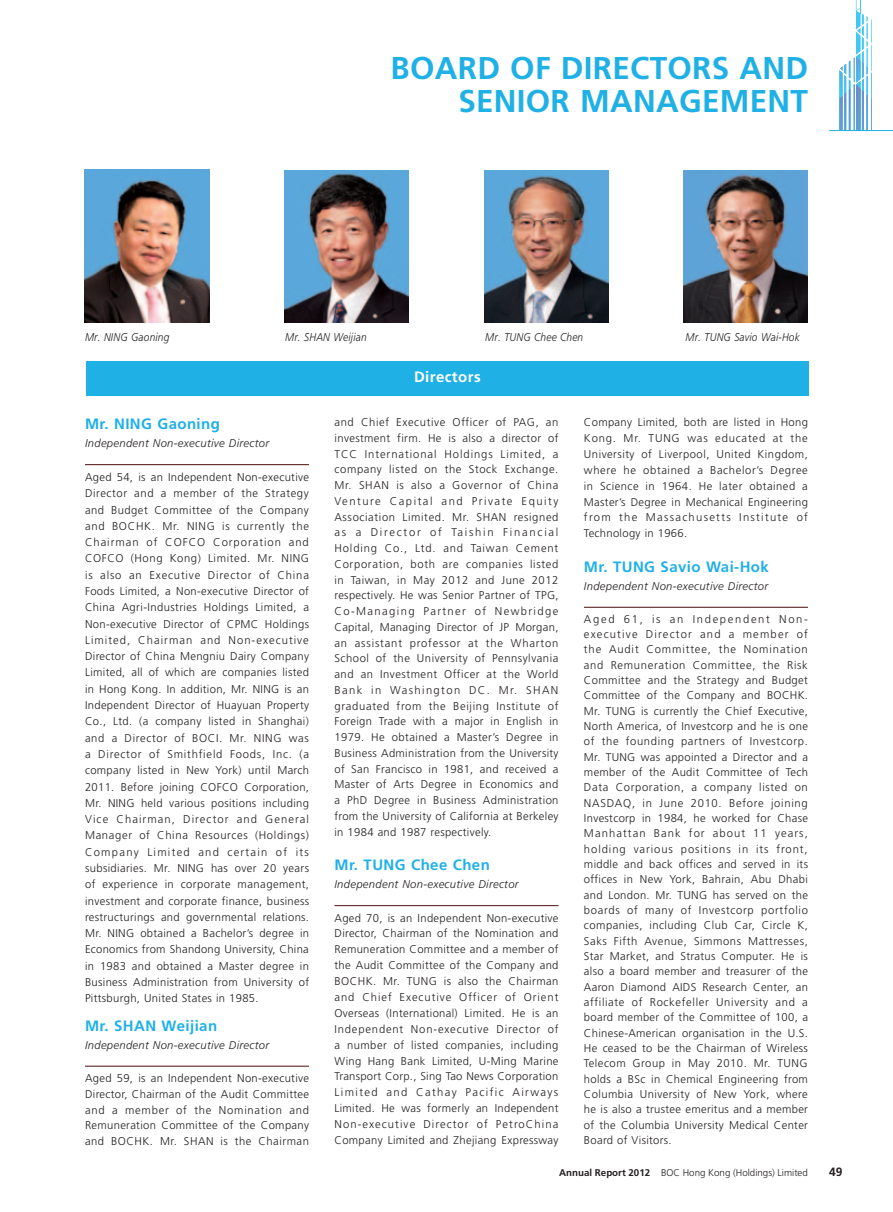
<style>
.page{position:relative;width:893px;height:1212px;background:#fff}
.page>*{position:absolute;margin:0;border:0;box-sizing:border-box;transform-origin:0 0}
.t1{font:700 31.5px/33px "Frutiger LT Std";letter-spacing:.01em;color:#1fb0e6;text-align:right}
.t2{font:700 15px "Frutiger LT Std";letter-spacing:.03em;color:#1fb0e6}
.t3{font:700 15px "Frutiger LT Std";letter-spacing:.03em;color:#fff}
.t4{font:700 12px "Frutiger LT Std";color:#231f20}
.t5{font:300 11.25px/15.3px "Frutiger LT Std";letter-spacing:.03em;color:#231f20;text-align:justify}
.t6{font:italic 300 11.25px "Frutiger LT Std";letter-spacing:.03em;color:#231f20}
.t7{font:italic 300 11.25px "Frutiger LT Std";letter-spacing:.03em;color:#231f20;scale:.9 1}
.t8{font:300 9.75px "Frutiger LT Std";color:#231f20}
.s1{font-weight:700}
</style>
<div class="page">
<svg style="left:839px;top:0;width:33px;height:130px"></svg>
<hr style="left:829px;top:130px;width:64px;height:1px;background:#1fb0e6">
<div style="left:86px;top:361px;width:723px;height:34px;background:#1fb0e6"></div>
<hr style="left:85px;top:464px;width:224px;height:1px;background:#673434">
<hr style="left:85px;top:1065px;width:224px;height:2px;background:#673434">
<hr style="left:334px;top:905px;width:224px;height:1px;background:#673434">
<hr style="left:584px;top:607px;width:224px;height:1px;background:#673434">
<img style="left:85px;top:170px;width:124px;height:152px">
<img style="left:284px;top:170px;width:125px;height:152px">
<img style="left:484px;top:170px;width:124px;height:152px">
<img style="left:684px;top:170px;width:124px;height:152px">
<h1 class="t1" style="left:391px;top:52px;width:419px">Board of Directors and<br>Senior Managem ent</h1>
<p class="t7" style="left:85px;top:331px;width:95px">Mr. NING Gaoning</p>
<p class="t7" style="left:285px;top:331px;width:92px">Mr. SHAN Weijian</p>
<p class="t7" style="left:485px;top:331px;width:110px">Mr. TUNG Chee Chen</p>
<p class="t7" style="left:685px;top:331px;width:129px">Mr. TUNG Savio Wai-Hok</p>
<h2 class="t3" style="left:414px;top:368px;width:68px">Directors</h2>
<h2 class="t2" style="left:85px;top:415px;width:39px">Mr. NIN</h2>
<h2 class="t2" style="left:141px;top:415px;width:80px">G Gaoning</h2>
<p class="t6" style="left:85px;top:437px;width:186px">Independent Non-executive Director</p>
<p class="t5" style="left:85px;top:469px;width:226px;line-height:16.4px">Aged 54, is an Independent Non-executive Director and a member of the Strategy and Budget Committee of the Company and BOCHK. Mr. NING is currently the Chairman of COFCO Corporation and COFCO (Hong Kong) Limited. Mr. NING is also an Executive Director of China Foods Limited, a Non-executive Director of China Agri-Industries Holdings Limited, a Non-executive Director of CPMC Holdings Limited, Chairman and Non-executive Director of China Mengniu Dairy Company Limited, all of which are companies listed in Hong Kong. In addition, Mr. NING is an Independent Director of Huayuan Property Co., Ltd. (a company listed in Shanghai) and a Director of BOCI. Mr. NING was a Director of Smithfield Foods, Inc. (a company listed in New York) until March 2011. Before joining COFCO Corporation, Mr. NING held various positions including Vice Chairman, Director and General Manager of China Resources (Holdings)<br>Company Limited and certain of its subsidiaries. Mr. NING has over 20 years of experience in corporate management, investment and corporate finance, business restructurings and governmental relations.<br>Mr. NING obtained a Bachelor’s degree in Economics from Shandong University, China in 1983 and obtained a Master degree in Business Administration from University of Pittsburgh, United States in 1985.</p>
<h2 class="t2" style="left:85px;top:1017px;width:134px">M r. SHAN Weijian</h2>
<p class="t6" style="left:85px;top:1038px;width:186px">Independent Non-executive Director</p>
<p class="t5" style="left:85px;top:1070px;width:226px;line-height:15.8px">Aged 59, is an Independent Non-executive Director, Chairman of the Audit Committee and a member of the Nomination and Remuneration Committee of the Company and BOCHK. Mr. SHAN is the Chairman</p>
<p class="t5" style="left:334px;top:414px;width:226px;line-height:15.8px">and Chief Executive Officer of PAG, an investment firm. He is also a director of TCC International Holdings Limited, a company listed on the Stock Exchange.<br>Mr. SHAN is also a Governor of China Venture Capital and Private Equity Association Limited. Mr. SHAN resigned as a Director of Taishin Financial Holding Co., Ltd. and Taiwan Cement Corporation, both are companies listed in Taiwan, in May 2012 and June 2012 respectively. He was Senior Partner of TPG, Co-Managing Partner of Newbridge Capital, Managing Director of JP Morgan, an assistant professor at the Wharton School of the University of Pennsylvania and an Investment Officer at the World Bank in Washington DC. Mr. SHAN graduated from the Beijing Institute of Foreign Trade with a major in English in 1979. He obtained a Master’s Degree in Business Administration from the University of San Francisco in 1981, and received a Master of Arts Degree in Economics and a PhD Degree in Business Administration from the University of California at Berkeley in 1984 and 1987 respectively.</p>
<h2 class="t2" style="left:334px;top:856px;width:157px">M r. TUNG Chee Chen</h2>
<p class="t6" style="left:334px;top:878px;width:186px">Independent Non-executive Director</p>
<p class="t5" style="left:334px;top:910px;width:226px;line-height:15.9px">Aged 70, is an Independent Non-executive Director, Chairman of the Nomination and Remuneration Committee and a member of the Audit Committee of the Company and BOCHK. Mr. TUNG is also the Chairman and Chief Executive Officer of Orient Overseas (International) Limited. He is an Independent Non-executive Director of a number of listed companies, including Wing Hang Bank Limited, U-Ming Marine Transport Corp., Sing Tao News Corporation Limited and Cathay Pacific Airways Limited. He was formerly an Independent Non-executive Director of PetroChina Company Limited and Zhejiang Expressway</p>
<p class="t5" style="left:584px;top:414px;width:226px;line-height:15.9px">Company Limited, both are listed in Hong Kong. Mr. TUNG was educated at the University of Liverpool, United Kingdom, where he obtained a Bachelor’s Degree in Science in 1964. He later obtained a Master’s Degree in Mechanical Engineering from the Massachusetts Institute of Technology in 1966.</p>
<h2 class="t2" style="left:584px;top:558px;width:186px">M r. TUNG Savio Wai-Hok</h2>
<p class="t6" style="left:584px;top:580px;width:186px">Independent Non-executive Director</p>
<p class="t5" style="left:584px;top:611px;width:226px">Aged 61, is an Independent Non&shy;executive Director and a member of the Audit Committee, the Nomination and Remuneration Committee, the Risk Committee and the Strategy and Budget Committee of the Company and BOCHK.<br>Mr. TUNG is currently the Chief Executive, North America, of Investcorp and he is one of the founding partners of Investcorp.<br>Mr. TUNG was appointed a Director and a member of the Audit Committee of Tech Data Corporation, a company listed on NASDAQ, in June 2010. Before joining Investcorp in 1984, he worked for Chase Manhattan Bank for about 11 years, holding various positions in its front, middle and back offices and served in its offices in New York, Bahrain, Abu Dhabi and London. Mr. TUNG has served on the boards of many of Investcorp portfolio companies, including Club Car, Circle K, Saks Fifth Avenue, Simmons Mattresses, Star Market, and Stratus Computer. He is also a board member and treasurer of the Aaron Diamond AIDS Research Center, an affiliate of Rockefeller University and a board member of the Committee of 100, a Chinese-American organisation in the U.S.<br>He ceased to be the Chairman of Wireless Telecom Group in May 2010. Mr. TUNG holds a BSc in Chemical Engineering from Columbia University of New York, where he is also a trustee emeritus and a member of the Columbia University Medical Center Board of Visitors.</p>
<p class="t8" style="left:559px;top:1167px;width:250px"><span class="s1">Annual Report 2012</span> BOC Hong Kong (Holdings) Limited</p>
<p class="t4" style="left:829px;top:1164px;width:15px">49</p>
</div>
